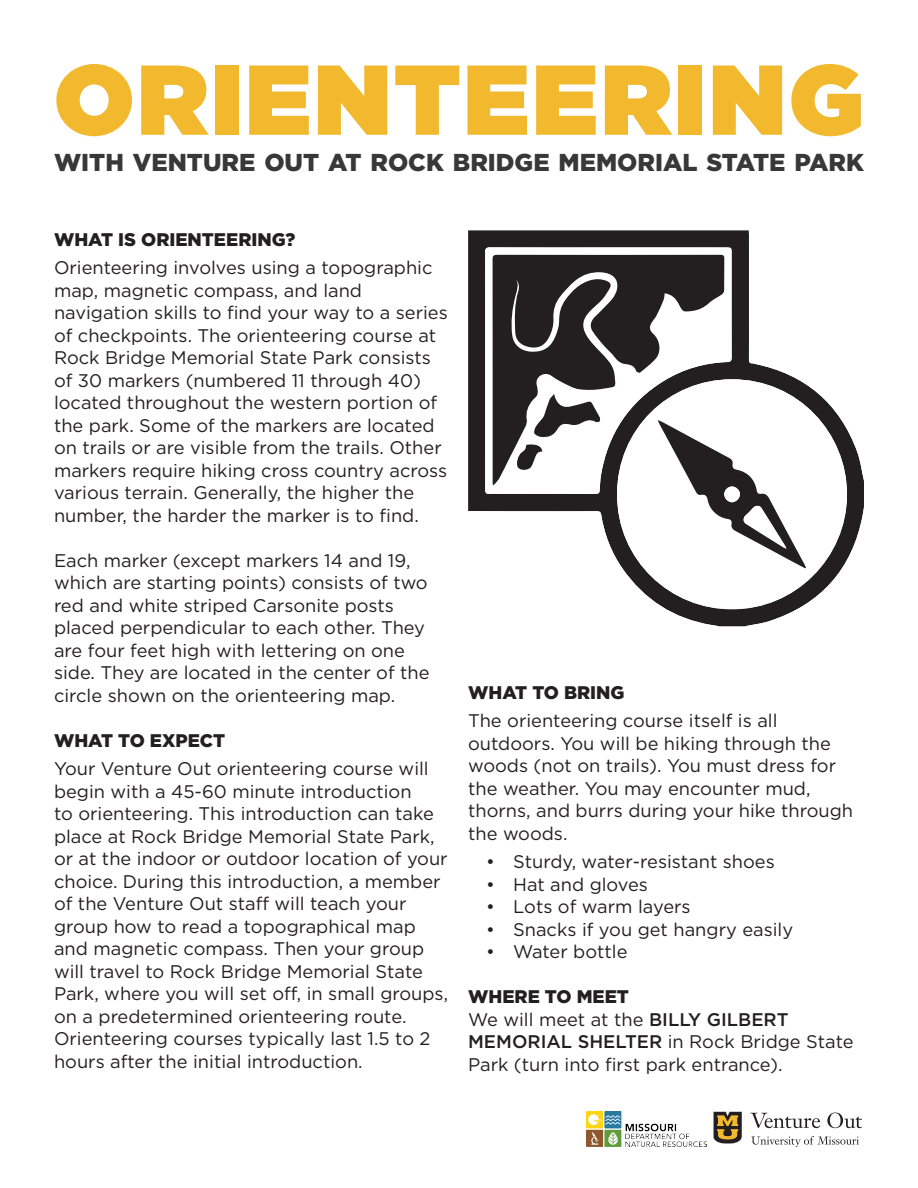
<style>
.page{position:relative;width:918px;height:1188px;background:#fff}
.page>*{position:absolute;margin:0;border:0;box-sizing:border-box;transform-origin:0 0}
.t1{font:900 99px "Gotham HTF";letter-spacing:.03em;color:#f2b92f}
.t2{font:900 24.45px "Gotham HTF";color:#383839}
.t3{font:18.3px/22.5px "Gotham HTF";color:#231f20}
.t4{font:900 18.3px "Gotham HTF";color:#231f20}
.s1{font-weight:500}
</style>
<div class="page">
<svg style="left:468px;top:230px;width:396px;height:396px"></svg>
<div style="left:724px;top:486px;width:16px;height:16px;background:#fff;border-radius:50%"></div>
<svg style="left:713px;top:1112px;width:29px;height:32px"></svg>
<svg style="left:751px;top:1136px;width:108px;height:11px"></svg>
<svg style="left:750px;top:1113px;width:70px;height:15px"></svg>
<svg style="left:827px;top:1113px;width:35px;height:15px"></svg>
<img style="left:587px;top:1112px;width:119px;height:35px">
<p class="t1" style="left:54px;top:43px;width:811px">ORIENTEERING</p>
<p class="t2" style="left:54px;top:148px;width:811px">WITH VENTURE OUT AT ROCK BRIDGE MEMORIAL STATE PARK</p>
<p class="t4" style="left:54px;top:228px;width:243px">WHAT IS ORIENTEERING?</p>
<p class="t3" style="left:54px;top:256px;width:395px">Orienteering involves using a topographic map, magnetic compass, and land navigation skills to find your way to a series of checkpoints. The orienteering course at Rock Bridge Memorial State Park consists of 30 markers (numbered 11 through 40) located throughout the western portion of the park. Some of the markers are located on trails or are visible from the trails. Other markers require hiking cross country across various terrain. Generally, the higher the number, the harder the marker is to find.</p>
<p class="t3" style="left:54px;top:549px;width:377px">Each marker (except markers 14 and 19, which are starting points) consists of two red and white striped Carsonite posts placed perpendicular to each other. They are four feet high with lettering on one side. They are located in the center of the circle shown on the orienteering map.</p>
<p class="t4" style="left:54px;top:730px;width:173px">WHAT TO EXPECT</p>
<p class="t3" style="left:54px;top:757px;width:396px">Your Venture Out orienteering course will begin with a 45-60 minute introduction<br>to orienteering. This introduction can take place at Rock Bridge Memorial State Park, or at the indoor or outdoor location of your choice. During this introduction, a member of the Venture Out staff will teach your group how to read a topographical map and magnetic compass. Then your group will travel to Rock Bridge Memorial State Park, where you will set off, in small groups, on a predetermined orienteering route.<br>Orienteering courses typically last 1.5 to 2 hours after the initial introduction.</p>
<p class="t4" style="left:468px;top:682px;width:158px">WHAT TO BRING</p>
<p class="t3" style="left:468px;top:709px;width:387px">The orienteering course itself is all outdoors. You will be hiking through the woods (not on trails). You must dress for the weather. You may encounter mud, thorns, and burrs during your hike through the woods.</p>
<p class="t3" style="left:486px;top:850px;width:290px">• Sturdy, water-resistant shoes</p>
<p class="t3" style="left:486px;top:873px;width:163px">• Hat and gloves</p>
<p class="t3" style="left:486px;top:895px;width:206px">• Lots of warm layers</p>
<p class="t3" style="left:486px;top:918px;width:309px">• Snacks if you get hangry easily</p>
<p class="t3" style="left:486px;top:940px;width:143px">• Water bottle</p>
<p class="t4" style="left:468px;top:986px;width:162px">WHERE TO MEET</p>
<p class="t3" style="left:468px;top:1008px;width:387px">We will meet at the <span class="s1">BILLY GILBERT<br>MEMORIAL SHELTER</span> in Rock Bridge State<br>Park (turn into first park entrance).</p>
</div>
